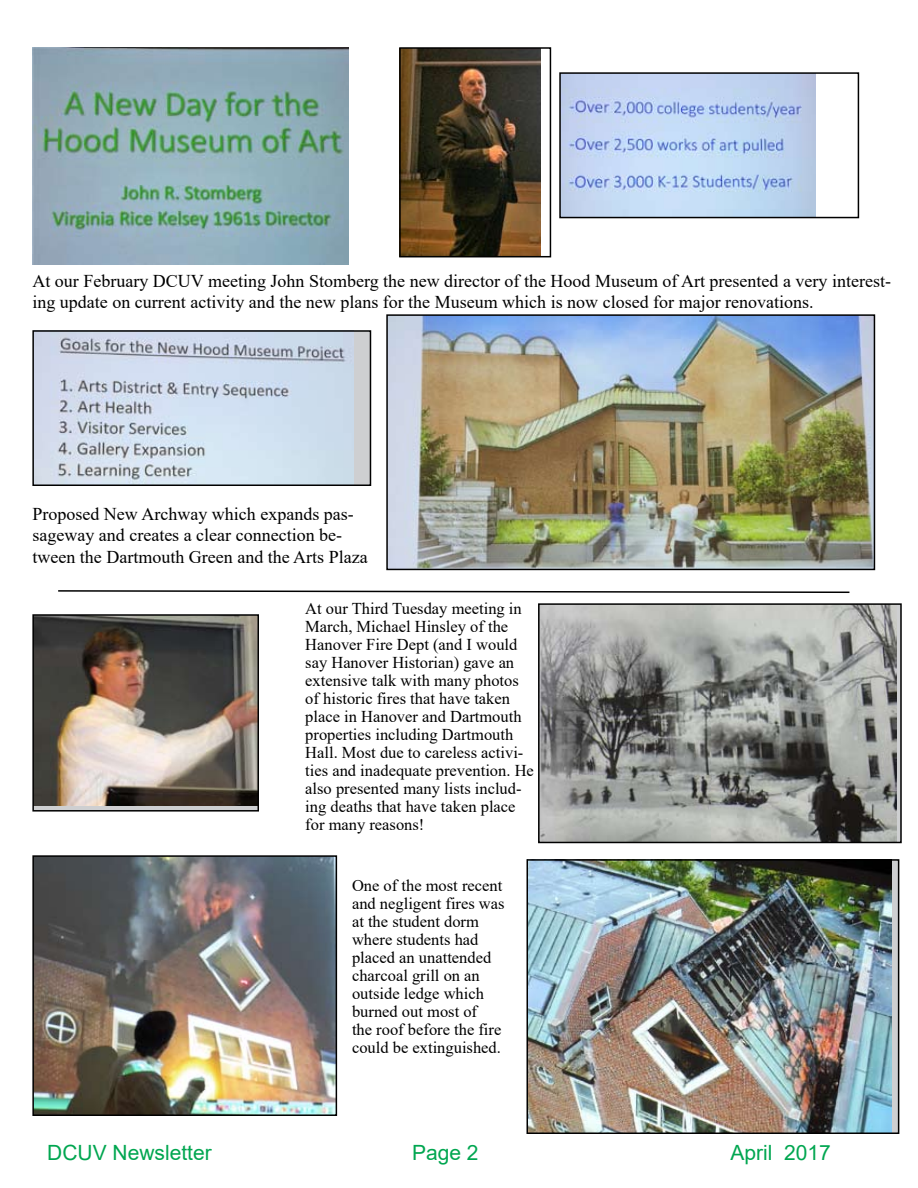
<style>
.page{position:relative;width:918px;height:1188px;background:#fff}
.page>*{position:absolute;margin:0;border:0;box-sizing:border-box;transform-origin:0 0}
.t1{font:21px "Arial";color:#00a650}
.t2{font:18px/21.6px "Times New Roman";color:#000}
.t3{font:16.5px/18px "Times New Roman";color:#000}
</style>
<div class="page">
<svg style="left:58px;top:590px;width:792px;height:3px"></svg>
<img style="left:402px;top:50px;width:138px;height:204px">
<div style="left:399px;top:47px;width:152px;height:210px;border:2px solid #000"></div>
<img style="left:562px;top:75px;width:253px;height:140px">
<div style="left:559px;top:72px;width:300px;height:146px;border:2px solid #000"></div>
<img style="left:389px;top:317px;width:483px;height:250px">
<div style="left:386px;top:314px;width:489px;height:256px;border:2px solid #000"></div>
<img style="left:32px;top:47px;width:316px;height:217px">
<div style="left:33px;top:331px;width:337px;height:154px;background:#cecfd1"></div>
<img style="left:35px;top:333px;width:319px;height:150px">
<div style="left:32px;top:330px;width:339px;height:156px;border:2px solid #000"></div>
<svg style="left:35px;top:805px;width:221px;height:4px"></svg>
<img style="left:35px;top:617px;width:221px;height:188px">
<div style="left:32px;top:614px;width:227px;height:198px;border:2px solid #000"></div>
<img style="left:35px;top:858px;width:299px;height:255px">
<div style="left:32px;top:855px;width:305px;height:261px;border:2px solid #000"></div>
<img style="left:529px;top:862px;width:363px;height:269px">
<div style="left:526px;top:859px;width:373px;height:275px;border:2px solid #000"></div>
<img style="left:541px;top:606px;width:356px;height:234px">
<div style="left:538px;top:603px;width:364px;height:240px;border:2px solid #000"></div>
<p class="t2" style="left:32px;top:269px;width:860px">At our February DCUV meeting John Stomberg the new director of the Hood Museum of Art presented a very interest&shy;ing update on current activity and the new plans for the Museum which is now closed for major renovations.</p>
<p class="t2" style="left:32px;top:502px;width:337px">Proposed New Archway which expands pas&shy;sageway and creates a clear connection be&shy;tween the Dartmouth Green and the Arts Plaza</p>
<p class="t3" style="left:305px;top:599px;width:230px">At our Third Tuesday meeting in<br>March, Michael Hinsley of the<br>Hanover Fire Dept (and I would say Hanover Historian) gave an extensive talk with many photos of historic fires that have taken place in Hanover and Dartmouth properties including Dartmouth<br>Hall. Most due to careless activi&shy;ties and inadequate prevention. He also presented many lists includ&shy;ing deaths that have taken place for many reasons!</p>
<p class="t3" style="left:352px;top:876px;width:154px">One of the most recent and negligent fires was at the student dorm where students had placed an unattended charcoal grill on an outside ledge which burned out most of<br>the roof before the fire could be extinguished.</p>
<p class="t1" style="left:47px;top:1138px;width:166px">DCUV Newsletter</p>
<p class="t1" style="left:412px;top:1138px;width:51px">Page</p>
<p class="t1" style="left:730px;top:1138px;width:102px">April 201 7</p>
</div>
